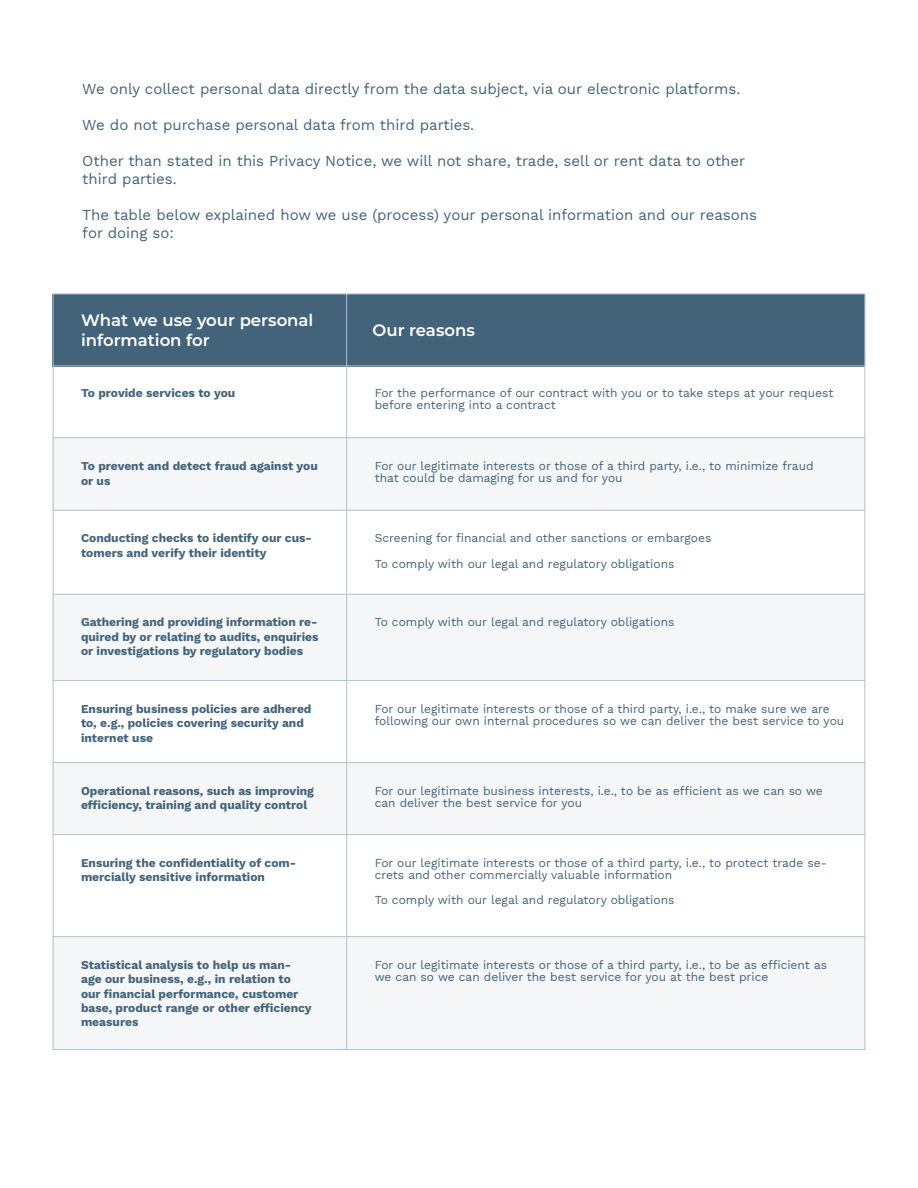
<style>
.page{position:relative;width:918px;height:1188px;background:#fff}
.page>*{position:absolute;margin:0;border:0;box-sizing:border-box;transform-origin:0 0}
.t1{font:600 16.5px/19.8px "Montserrat";color:#fff}
.t2{font:15px/18px "Work Sans";color:#42637a}
.t3{font:12px/12px "Work Sans";color:#42637a}
.t4{font:700 12px/14.4px "Work Sans";color:#42637a}
</style>
<div class="page">
<div style="left:53px;top:438px;width:812px;height:72px;background:#f4f6f7"></div>
<div style="left:53px;top:594px;width:812px;height:86px;background:#f4f6f7"></div>
<div style="left:53px;top:762px;width:812px;height:72px;background:#f4f6f7"></div>
<div style="left:53px;top:937px;width:812px;height:113px;background:#f4f6f7"></div>
<div style="left:53px;top:294px;width:812px;height:72px;background:#42637a"></div>
<hr style="left:53px;top:437px;width:812px;height:1px;background:#b4c1ca">
<hr style="left:346px;top:294px;width:1px;height:756px;background:#b4c1ca">
<hr style="left:53px;top:366px;width:812px;height:1px;background:#b4c1ca">
<hr style="left:53px;top:510px;width:812px;height:1px;background:#b4c1ca">
<hr style="left:53px;top:680px;width:812px;height:1px;background:#b4c1ca">
<hr style="left:53px;top:834px;width:812px;height:1px;background:#b4c1ca">
<hr style="left:53px;top:594px;width:812px;height:1px;background:#b4c1ca">
<hr style="left:53px;top:762px;width:812px;height:1px;background:#b4c1ca">
<hr style="left:53px;top:936px;width:812px;height:1px;background:#b4c1ca">
<p class="t2" style="left:82px;top:79px;width:660px">We only collect personal data directly from the data subject, via our electronic platforms.</p>
<p class="t2" style="left:82px;top:115px;width:393px">We do not purchase personal data from third parties.</p>
<p class="t2" style="left:82px;top:151px;width:665px">Other than stated in this Privacy Notice, we will not share, trade, sell or rent data to other third parties.</p>
<p class="t2" style="left:82px;top:205px;width:676px">The table below explained how we use (process) your personal information and our reasons for doing so:</p>
<h1 class="t1" style="left:81px;top:310px;width:234px">What we use your personal information for</h1>
<h1 class="t1" style="left:373px;top:320px;width:104px">Our reasons</h1>
<p class="t4" style="left:81px;top:386px;width:156px">To provide services to you</p>
<p class="t3" style="left:375px;top:387px;width:460px">For the performance of our contract with you or to take steps at your request before entering into a contract</p>
<p class="t4" style="left:81px;top:459px;width:238px">To prevent and detect fraud against you or us</p>
<p class="t3" style="left:375px;top:460px;width:440px">For our legitimate interests or those of a third party, i.e., to minimize fraud that could be damaging for us and for you</p>
<p class="t4" style="left:81px;top:531px;width:232px">Conducting checks to identify our cus&shy;tomers and verify their identity</p>
<p class="t3" style="left:375px;top:525px;width:338px;line-height:25.5px">Screening for financial and other sanctions or embargoes<br>To comply with our legal and regulatory obligations</p>
<p class="t4" style="left:81px;top:615px;width:239px;text-align:justify">Gathering and providing information re&shy;quired by or relating to audits, enquiries or investigations by regulatory bodies</p>
<p class="t3" style="left:375px;top:616px;width:301px">To comply with our legal and regulatory obligations</p>
<p class="t4" style="left:81px;top:701px;width:232px">Ensuring business policies are adhered to, e.g., policies covering security and internet use</p>
<p class="t3" style="left:375px;top:702px;width:471px">For our legitimate interests or those of a third party, i.e., to make sure we are following our own internal procedures so we can deliver the best service to you</p>
<p class="t4" style="left:81px;top:783px;width:235px">Operational reasons, such as improving efficiency, training and quality control</p>
<p class="t3" style="left:375px;top:784px;width:450px">For our legitimate business interests, i.e., to be as efficient as we can so we can deliver the best service for you</p>
<p class="t4" style="left:81px;top:855px;width:217px">Ensuring the confidentiality of com&shy;mercially sensitive information</p>
<p class="t3" style="left:375px;top:856px;width:454px">For our legitimate interests or those of a third party, i.e., to protect trade se&shy;crets and other commercially valuable information</p>
<p class="t3" style="left:375px;top:894px;width:301px">To comply with our legal and regulatory obligations</p>
<p class="t4" style="left:81px;top:957px;width:232px">Statistical analysis to help us man&shy;age our business, e.g., in relation to our financial performance, customer base, product range or other efficiency measures</p>
<p class="t3" style="left:375px;top:958px;width:454px">For our legitimate interests or those of a third party, i.e., to be as efficient as we can so we can deliver the best service for you at the best price</p>
</div>
